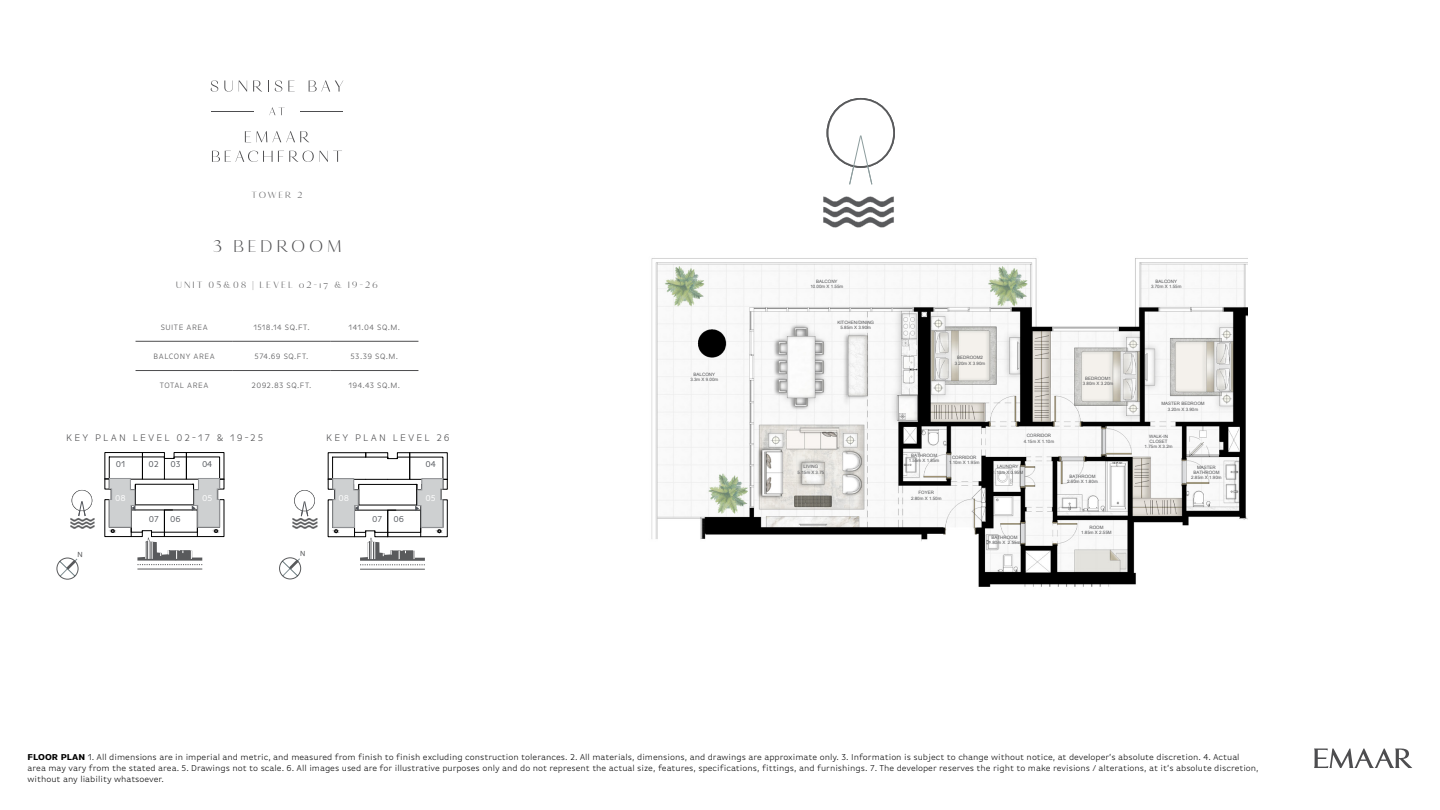
<style>
.page{position:relative;width:1440px;height:810px;background:#fff}
.page>*{position:absolute;margin:0;border:0;box-sizing:border-box;transform-origin:0 0}
.t1{font:18.75px "Calma Display";letter-spacing:.215em;color:#4d4d4f}
.t2{font:300 10.12px "Basic Gothic Pro";letter-spacing:.2em;color:#4d4d4f}
.t3{font:10.12px "Calma Display";letter-spacing:.22em;color:#4d4d4f}
.t4{font:9.75px "Calma Display";letter-spacing:.21em;color:#4d4d4f}
.t5{font:300 9px/10.8px "Basic Gothic Pro";color:#000}
.t6{font:9px "Basic Gothic Pro";color:#52555b}
.t7{font:9px "Basic Gothic Pro";color:#fff}
.t8{font:300 8.18px "Basic Gothic Pro";letter-spacing:.06em;color:#4d4d4f}
.t9{font:300 8.18px "Basic Gothic Pro";letter-spacing:.04em;color:#4d4d4f}
.t10{font:4.5px/5.4px "Arial Unicode MS";color:#515254;text-align:center}
.s1{font-weight:700}
</style>
<div class="page">
<svg style="left:1314px;top:748px;width:98px;height:20px"></svg>
<hr style="left:137px;top:569px;width:65px;height:1px;background:#595a5c">
<svg style="left:72px;top:490px;width:20px;height:21px"></svg>
<div style="left:72px;top:491px;width:20px;height:19px;background:#fff;border-radius:50%"></div>
<svg style="left:79px;top:501px;width:6px;height:8px"></svg>
<img style="left:70px;top:509px;width:25px;height:20px">
<div style="left:57px;top:558px;width:21px;height:21px;border:1px solid #595a5c;border-radius:50%"></div>
<svg style="left:104px;top:452px;width:121px;height:113px"></svg>
<hr style="left:360px;top:569px;width:65px;height:1px;background:#595a5c">
<svg style="left:294px;top:490px;width:21px;height:21px"></svg>
<div style="left:295px;top:491px;width:19px;height:20px;background:#fff;border-radius:50%"></div>
<svg style="left:302px;top:501px;width:5px;height:8px"></svg>
<img style="left:292px;top:509px;width:26px;height:20px">
<div style="left:279px;top:558px;width:22px;height:21px;border:1px solid #595a5c;border-radius:50%"></div>
<svg style="left:327px;top:452px;width:121px;height:114px"></svg>
<img style="left:651px;top:258px;width:597px;height:329px">
<hr style="left:136px;top:341px;width:97px;height:1px;background:#4d4d4f">
<hr style="left:233px;top:341px;width:97px;height:1px;background:#4d4d4f">
<hr style="left:330px;top:341px;width:88px;height:1px;background:#4d4d4f">
<hr style="left:136px;top:370px;width:97px;height:1px;background:#4d4d4f">
<hr style="left:233px;top:370px;width:97px;height:1px;background:#4d4d4f">
<hr style="left:330px;top:370px;width:88px;height:1px;background:#4d4d4f">
<svg style="left:827px;top:98px;width:68px;height:70px"></svg>
<div style="left:829px;top:100px;width:64px;height:66px;background:#fff;border-radius:50%"></div>
<svg style="left:849px;top:135px;width:23px;height:37px"></svg>
<img style="left:823px;top:172px;width:71px;height:56px">
<svg style="left:211px;top:80px;width:7px;height:12px"></svg>
<svg style="left:224px;top:81px;width:9px;height:11px"></svg>
<svg style="left:239px;top:81px;width:8px;height:11px"></svg>
<svg style="left:253px;top:81px;width:9px;height:11px"></svg>
<svg style="left:275px;top:80px;width:7px;height:12px"></svg>
<svg style="left:288px;top:81px;width:7px;height:11px"></svg>
<svg style="left:309px;top:80px;width:34px;height:12px"></svg>
<svg style="left:269px;top:107px;width:16px;height:8px"></svg>
<hr style="left:300px;top:111px;width:43px;height:1px;background:#4d4d4f">
<hr style="left:211px;top:111px;width:43px;height:1px;background:#4d4d4f">
<svg style="left:245px;top:131px;width:22px;height:11px"></svg>
<svg style="left:273px;top:131px;width:36px;height:11px"></svg>
<svg style="left:212px;top:151px;width:102px;height:11px"></svg>
<svg style="left:320px;top:151px;width:19px;height:11px"></svg>
<svg style="left:60px;top:557px;width:19px;height:19px"></svg>
<svg style="left:282px;top:557px;width:20px;height:19px"></svg>
<p class="t4" style="left:252px;top:189px;width:41px">TOWER</p>
<p class="t4" style="left:297px;top:189px;width:7px">2</p>
<h1 class="t1" style="left:213px;top:234px;width:11px">3</h1>
<h1 class="t1" style="left:234px;top:234px;width:109px">BEDROOM</h1>
<p class="t3" style="left:253px;top:278px;width:3px">|</p>
<p class="t3" style="left:209px;top:278px;width:40px">05&amp;08</p>
<p class="t3" style="left:334px;top:278px;width:9px">&amp;</p>
<p class="t3" style="left:299px;top:278px;width:31px">02-17</p>
<p class="t3" style="left:348px;top:278px;width:31px">19-26</p>
<p class="t3" style="left:176px;top:278px;width:28px">UNIT</p>
<p class="t3" style="left:260px;top:278px;width:34px">LEVEL</p>
<p class="t8" style="left:161px;top:323px;width:49px">SUITE AREA</p>
<p class="t9" style="left:253px;top:323px;width:58px">1518.14 SQ.FT.</p>
<p class="t8" style="left:349px;top:323px;width:53px">141.04 SQ M. .</p>
<p class="t8" style="left:154px;top:352px;width:63px">BALCONY AREA</p>
<p class="t8" style="left:255px;top:352px;width:55px">574.69 SQ.FT.</p>
<p class="t8" style="left:351px;top:352px;width:49px">53.39 SQ M. .</p>
<p class="t8" style="left:160px;top:381px;width:50px">TOTAL AREA</p>
<p class="t8" style="left:252px;top:381px;width:61px">2092.83 SQ.FT.</p>
<p class="t8" style="left:348px;top:381px;width:53px">194.43 SQ M. .</p>
<p class="t2" style="left:66px;top:432px;width:24px">KEY</p>
<p class="t2" style="left:95px;top:432px;width:32px">PLAN</p>
<p class="t6" style="left:116px;top:459px;width:11px">01</p>
<p class="t2" style="left:133px;top:432px;width:38px">LEVEL</p>
<p class="t2" style="left:217px;top:432px;width:8px">&amp;</p>
<p class="t2" style="left:177px;top:432px;width:35px">02-17</p>
<p class="t2" style="left:230px;top:432px;width:34px">19-25</p>
<p class="t6" style="left:149px;top:459px;width:12px">02</p>
<p class="t6" style="left:170px;top:459px;width:12px">03</p>
<p class="t6" style="left:202px;top:459px;width:12px">04</p>
<p class="t7" style="left:115px;top:493px;width:12px">08</p>
<p class="t6" style="left:149px;top:514px;width:12px">07</p>
<p class="t6" style="left:170px;top:514px;width:12px">06</p>
<p class="t7" style="left:202px;top:493px;width:12px">05</p>
<p class="t2" style="left:326px;top:432px;width:24px">KEY</p>
<p class="t2" style="left:355px;top:432px;width:32px">PLAN</p>
<p class="t2" style="left:437px;top:432px;width:15px">26</p>
<p class="t2" style="left:393px;top:432px;width:38px">LEVEL</p>
<p class="t6" style="left:425px;top:459px;width:12px">04</p>
<p class="t7" style="left:339px;top:493px;width:12px">08</p>
<p class="t6" style="left:372px;top:514px;width:12px">07</p>
<p class="t6" style="left:394px;top:514px;width:12px">06</p>
<p class="t7" style="left:426px;top:493px;width:12px">05</p>
<p class="t10" style="left:690px;top:372px;width:30px">BALCONY<br>3.3m X 9.00m</p>
<p class="t10" style="left:810px;top:278px;width:35px">BALCONY<br>10.00m X 1.55m</p>
<p class="t10" style="left:837px;top:319px;width:38px">KITCHEN/DINING<br>5.85m X 3.90m</p>
<p class="t10" style="left:798px;top:464px;width:28px">LIVING<br>5.15m X 3.75</p>
<p class="t10" style="left:955px;top:355px;width:32px">BEDROOM2<br>3.20m X 3.90m</p>
<p class="t10" style="left:1083px;top:376px;width:32px">BEDROOM1<br>3.80m X 3.20m</p>
<p class="t10" style="left:909px;top:452px;width:32px">BATHROOM<br>1.55m X 1.85m</p>
<p class="t10" style="left:949px;top:454px;width:32px">CORRIDOR<br>1.10m X 1.95m</p>
<p class="t10" style="left:911px;top:490px;width:32px">FOYER<br>2.80m X 1.50m</p>
<p class="t10" style="left:1024px;top:433px;width:32px">CORRIDOR<br>4.15m X 1.10m</p>
<p class="t10" style="left:993px;top:464px;width:32px">LAUNDRY<br>1.10m X 0.95M</p>
<p class="t10" style="left:1008px;top:535px;width:14px;text-align:left;text-indent:-16px">BATHROOM<br>2.55m</p>
<p class="t10" style="left:989px;top:540px;width:18px">1.80m X</p>
<p class="t10" style="left:1067px;top:473px;width:32px">BATHROOM<br>2.50m X 1.80m</p>
<p class="t10" style="left:1081px;top:525px;width:32px">ROOM<br>1.85m X 2.55M</p>
<p class="t10" style="left:1151px;top:278px;width:32px">BALCONY<br>3.70m X 1.55m</p>
<p class="t10" style="left:1161px;top:401px;width:45px">MASTER BEDROOM<br>3.20m X 3.90m</p>
<p class="t10" style="left:1145px;top:433px;width:30px">WALK-IN<br>CLOSET<br>1.75m X 3.2m</p>
<p class="t10" style="left:1191px;top:464px;width:32px">MASTER<br>BATHROOM<br>2.85m X 1.90m</p>
<p class="t5" style="left:28px;top:752px;width:1233px"><span class="s1">FLOOR PLAN</span> 1. All dimensions are in imperial and metric, and measured from finish to finish excluding construction tolerances. 2. All materials, dimensions, and drawings are approximate only. 3. Information is subject to change without notice, at developer s’ absolute discretion. 4. Actual area may vary from the stated area. 5. Drawings not to scale. 6. All images used are for illustrative purposes only and do not represent the actual size, features, specifications, fittings, and furnishings. 7. The developer reserves the right to make revisions / alterations, at it s’ absolute discretion, without any liability whatsoever.</p>
</div>
